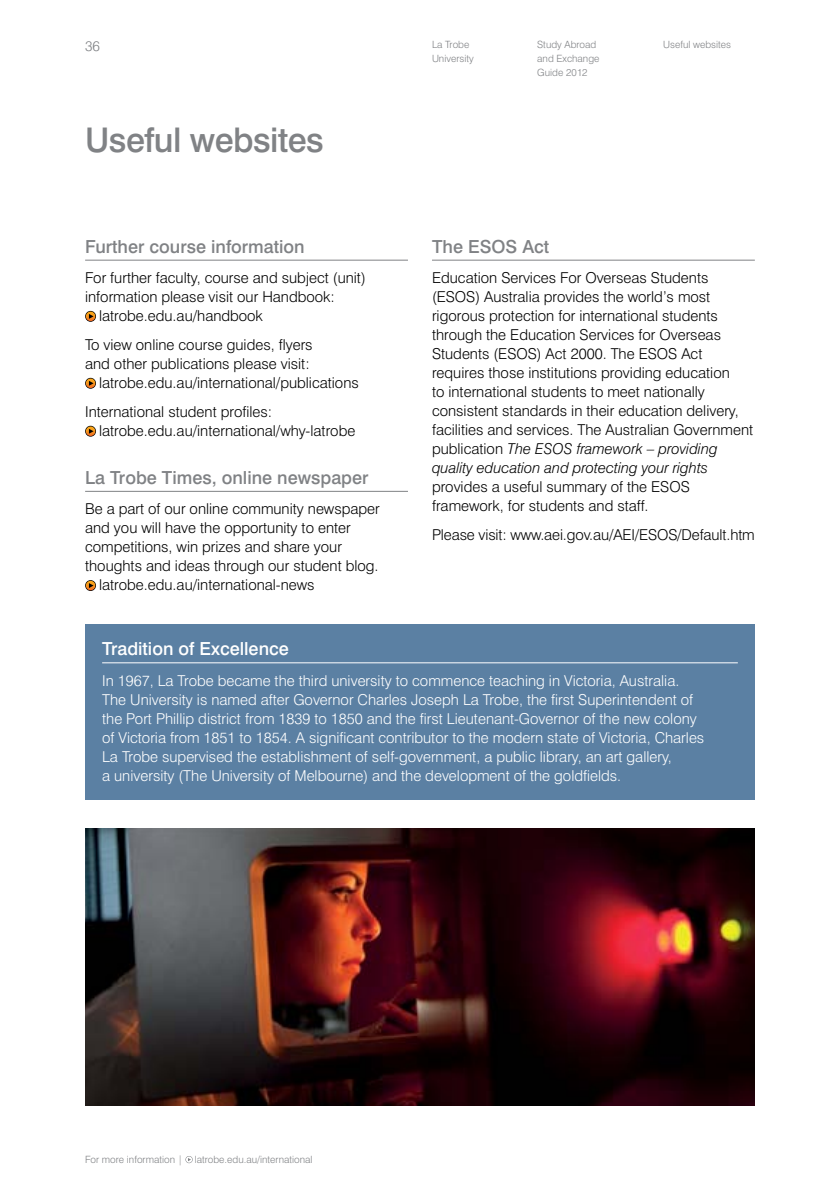
<style>
.page{position:relative;width:840px;height:1191px;background:#fff}
.page>*{position:absolute;margin:0;border:0;box-sizing:border-box;transform-origin:0 0}
.t1{font:500 34px "Swiss 721 BT";letter-spacing:-.015em;color:#808285}
.t2{font:500 18px "Swiss 721 BT";color:#808285}
.t3{font:500 18px "Swiss 721 BT";color:#fff}
.t4{font:300 15px/19px "Swiss 721 BT";color:#000}
.t5{font:300 15px/19px "Swiss 721 BT";color:#fff}
.t6{font:300 14px "Swiss 721 BT";color:#808285}
.t7{font:300 10px/14px "Swiss 721 BT";color:#808285}
.s1{font-style:italic}
</style>
<div class="page">
<hr style="left:432px;top:260px;width:322px;height:1px;background:#808285">
<hr style="left:85px;top:260px;width:323px;height:1px;background:#808285">
<hr style="left:85px;top:491px;width:323px;height:1px;background:#808285">
<svg style="left:85px;top:311px;width:11px;height:11px"></svg>
<svg style="left:86px;top:311px;width:9px;height:10px"></svg>
<svg style="left:85px;top:378px;width:11px;height:11px"></svg>
<svg style="left:86px;top:378px;width:9px;height:10px"></svg>
<svg style="left:85px;top:426px;width:11px;height:11px"></svg>
<svg style="left:86px;top:426px;width:9px;height:10px"></svg>
<svg style="left:85px;top:580px;width:11px;height:11px"></svg>
<svg style="left:86px;top:581px;width:9px;height:9px"></svg>
<div style="left:85px;top:624px;width:669px;height:175px;background:#5b80a3"></div>
<hr style="left:102px;top:662px;width:635px;height:1px;background:#fff">
<img style="left:85px;top:828px;width:669px;height:278px">
<svg style="left:186px;top:1156px;width:6px;height:6px"></svg>
<p class="t6" style="left:85px;top:37px;width:16px">36</p>
<p class="t7" style="left:432px;top:37px;width:43px">La Trobe<br>University</p>
<h1 class="t1" style="left:85px;top:119px;width:240px">Useful websites</h1>
<p class="t7" style="left:537px;top:37px;width:64px">Study Abroad and Exchange<br>Guide 2012</p>
<p class="t7" style="left:663px;top:37px;width:69px">Useful websites</p>
<p class="t2" style="left:85px;top:235px;width:221px">Further course information</p>
<p class="t4" style="left:85px;top:268px;width:282px">For further faculty, course and subject (unit)</p>
<p class="t4" style="left:85px;top:287px;width:251px">information please visit our Handbook:</p>
<p class="t4" style="left:99px;top:306px;width:165px">latrobe.edu.au/handbook</p>
<p class="t4" style="left:85px;top:335px;width:229px">To view online course guides, flyers</p>
<p class="t4" style="left:85px;top:354px;width:226px">and other publications please visit:</p>
<p class="t4" style="left:99px;top:373px;width:261px">latrobe.edu.au/international/publications</p>
<p class="t4" style="left:99px;top:402px;width:257px;text-indent:-14px">International student profiles: latrobe.edu.au/international/why-latrobe</p>
<p class="t2" style="left:85px;top:466px;width:285px">La Trobe Times, online newspaper</p>
<p class="t4" style="left:85px;top:499px;width:296px">Be a part of our online community newspaper</p>
<p class="t4" style="left:85px;top:518px;width:267px">and you will have the opportunity to enter</p>
<p class="t4" style="left:85px;top:537px;width:258px">competitions, win prizes and share your</p>
<p class="t4" style="left:85px;top:556px;width:295px">thoughts and ideas through our student blog.</p>
<p class="t4" style="left:99px;top:575px;width:217px">latrobe.edu.au/international-news</p>
<p class="t2" style="left:432px;top:235px;width:119px">The ESOS Act</p>
<p class="t4" style="left:432px;top:268px;width:322px">Education Services For Overseas Students (ESOS) Australia provides the world’s most rigorous protection for international students through the Education Services for Overseas Students (ESOS) Act 2000. The ESOS Act requires those institutions providing education<br>to international students to meet nationally consistent standards in their education delivery, facilities and services. The Australian Government publication <span class="s1">The ESOS framework – providing quality education and protecting your rights</span></p>
<p class="t4" style="left:432px;top:477px;width:259px">provides a useful summary of the ESOS framework, for students and staff.</p>
<p class="t4" style="left:432px;top:525px;width:324px">Please visit: www.aei.gov.au/AEI/ESOS/Default.htm</p>
<p class="t3" style="left:102px;top:638px;width:188px">Tradition of Excellence</p>
<p class="t5" style="left:102px;top:670px;width:603px">In 1967, La Trobe became the third university to commence teaching in Victoria, Australia.<br>The University is named after Governor Charles Joseph La Trobe, the first Superintendent of the Port Phillip district from 1839 to 1850 and the first Lieutenant-Governor of the new colony of Victoria from 1851 to 1854. A significant contributor to the modern state of Victoria, Charles La Trobe supervised the establishment of self-government, a public library, an art gallery,<br>a university (The University of Melbourne) and the development of the goldfields.</p>
<p class="t7" style="left:85px;top:1152px;width:229px">For more information | latrobe.edu.au/international</p>
</div>
